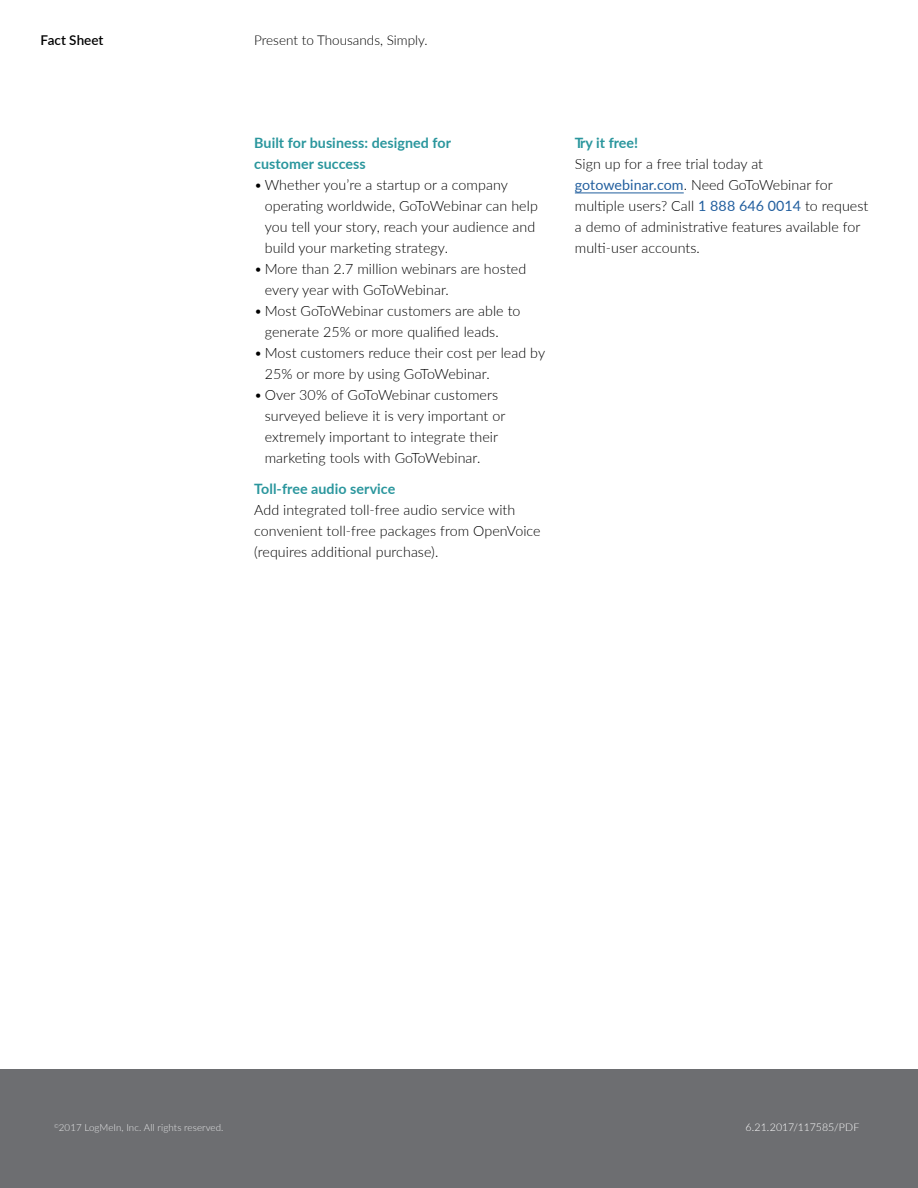
<style>
.page{position:relative;width:918px;height:1188px;background:#fff}
.page>*{position:absolute;margin:0;border:0;box-sizing:border-box;transform-origin:0 0}
.t1{font:300 14.25px/21px "Lato";letter-spacing:.005em;color:#000}
.t2{font:700 14.25px/21px "Lato";letter-spacing:.005em;color:#2a969d}
.t3{font:300 13.5px "Lato";color:#000}
.t4{font:600 13.5px "Lato";letter-spacing:.005em;color:#000}
.t5{font:300 10.65px "Lato";color:#fff}
.t6{font:300 9.75px "Lato";letter-spacing:.01em;color:#e6e7e8}
.s1{font-weight:400;color:#215e9e}
</style>
<div class="page">
<div style="left:0;top:1070px;width:918px;height:118px;background:#6d6e71"></div>
<hr style="left:575px;top:193px;width:109px;height:1px;background:#215e9e">
<p class="t4" style="left:40px;top:30px;width:65px">Fact Sheet</p>
<p class="t3" style="left:254px;top:30px;width:175px">Present to Thousands, Simply.</p>
<p class="t2" style="left:254px;top:131px;width:198px">Built for business: designed for customer success</p>
<p class="t1" style="left:265px;top:173px;width:275px;text-indent:-11px">•Whether you’re a startup or a company operating worldwide, GoToWebinar can help you tell your story, reach your audience and build your marketing strategy.</p>
<p class="t1" style="left:265px;top:257px;width:263px;text-indent:-11px">• More than 2.7 million webinars are hosted every year with GoToWebinar.</p>
<p class="t1" style="left:265px;top:299px;width:257px;text-indent:-11px">• Most GoToWebinar customers are able to generate 25% or more qualified leads.</p>
<p class="t1" style="left:265px;top:342px;width:282px;text-indent:-11px">• Most customers reduce their cost per lead by<br>25% or more by using GoToWebinar.</p>
<p class="t1" style="left:265px;top:384px;width:242px;text-indent:-11px">•Over 30% of GoToWebinar customers surveyed believe it is very important or extremely important to integrate their marketing tools with GoToWebinar.</p>
<p class="t2" style="left:254px;top:478px;width:143px">Toll-free audio service</p>
<p class="t1" style="left:254px;top:499px;width:288px">Add integrated toll-free audio service with convenient toll-free packages from OpenVoice (requires additional purchase).</p>
<p class="t2" style="left:575px;top:131px;width:65px">Try it free!</p>
<p class="t1" style="left:575px;top:152px;width:295px">Sign up for a free trial today at <span class="s1">gotowebinar.com</span>. Need GoToWebinar for multiple users? Call <span class="s1">1 888 646 0014</span> to request a demo of administrative features available for multi-user accounts.</p>
<p class="t6" style="left:54px;top:1121px;width:171px"><sup>©</sup>2017 LogMeIn, Inc. All rights reserved.</p>
<p class="t5" style="left:745px;top:1120px;width:116px">6.21.2017/117585/PDF</p>
</div>
